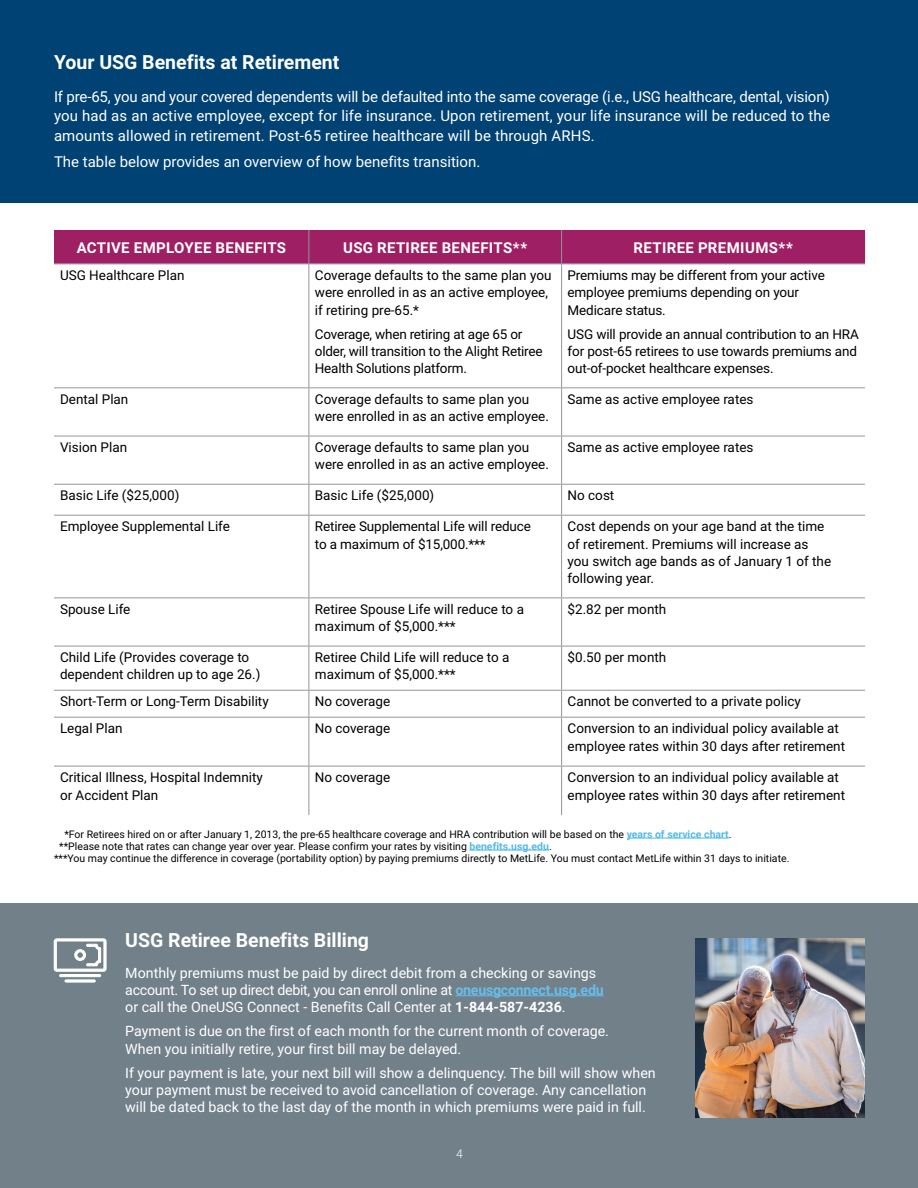
<style>
.page{position:relative;width:918px;height:1188px;background:#fff}
.page>*{position:absolute;margin:0;border:0;box-sizing:border-box;transform-origin:0 0}
.t1{font:700 19.5px "Roboto";color:#fff}
.t2{font:15px/19.5px "Roboto";color:#fff;text-align:justify}
.t3{font:700 15px "Roboto";letter-spacing:.025em;color:#fff}
.t4{font:14.25px/17.2px "Roboto";color:#fff}
.t5{font:13.5px/17.2px "Roboto";color:#000}
.t6{font:300 12px "Roboto";color:#fff}
.t7{font:10.5px "Roboto";color:#000}
.s1{font-weight:700;color:#52b9e9}
.s2{font-weight:700;color:#67beeb}
.s3{font-weight:700}
</style>
<div class="page">
<div style="left:0;top:904px;width:918px;height:284px;background:#72808a"></div>
<img style="left:696px;top:939px;width:168px;height:179px">
<div style="left:0;top:0;width:918px;height:202px;background:#004274"></div>
<hr style="left:627px;top:838px;width:102px;height:1px;background:#52b9e9">
<hr style="left:470px;top:850px;width:79px;height:1px;background:#52b9e9">
<div style="left:54px;top:230px;width:811px;height:34px;background:#9e1f63"></div>
<svg style="left:54px;top:265px;width:811px;height:550px"></svg>
<hr style="left:54px;top:264px;width:255px;height:1px;background:#939598">
<hr style="left:309px;top:264px;width:253px;height:1px;background:#939598">
<hr style="left:562px;top:264px;width:303px;height:1px;background:#939598">
<hr style="left:54px;top:387px;width:255px;height:1px;background:#939598">
<hr style="left:309px;top:387px;width:253px;height:1px;background:#939598">
<hr style="left:562px;top:387px;width:303px;height:1px;background:#939598">
<hr style="left:54px;top:436px;width:255px;height:1px;background:#939598">
<hr style="left:309px;top:436px;width:253px;height:1px;background:#939598">
<hr style="left:562px;top:436px;width:303px;height:1px;background:#939598">
<hr style="left:54px;top:484px;width:255px;height:1px;background:#939598">
<hr style="left:309px;top:484px;width:253px;height:1px;background:#939598">
<hr style="left:562px;top:484px;width:303px;height:1px;background:#939598">
<hr style="left:54px;top:515px;width:255px;height:1px;background:#939598">
<hr style="left:309px;top:515px;width:253px;height:1px;background:#939598">
<hr style="left:562px;top:515px;width:303px;height:1px;background:#939598">
<hr style="left:54px;top:597px;width:255px;height:1px;background:#939598">
<hr style="left:309px;top:597px;width:253px;height:1px;background:#939598">
<hr style="left:562px;top:597px;width:303px;height:1px;background:#939598">
<hr style="left:54px;top:646px;width:255px;height:1px;background:#939598">
<hr style="left:309px;top:646px;width:253px;height:1px;background:#939598">
<hr style="left:562px;top:646px;width:303px;height:1px;background:#939598">
<hr style="left:54px;top:690px;width:255px;height:1px;background:#939598">
<hr style="left:309px;top:690px;width:253px;height:1px;background:#939598">
<hr style="left:562px;top:690px;width:303px;height:1px;background:#939598">
<hr style="left:54px;top:717px;width:255px;height:1px;background:#939598">
<hr style="left:309px;top:717px;width:253px;height:1px;background:#939598">
<hr style="left:562px;top:717px;width:303px;height:1px;background:#939598">
<hr style="left:54px;top:766px;width:255px;height:1px;background:#939598">
<hr style="left:309px;top:766px;width:253px;height:1px;background:#939598">
<hr style="left:562px;top:766px;width:303px;height:1px;background:#939598">
<hr style="left:309px;top:264px;width:1px;height:123px;background:#939598">
<hr style="left:561px;top:264px;width:1px;height:123px;background:#939598">
<hr style="left:309px;top:388px;width:1px;height:48px;background:#939598">
<hr style="left:561px;top:388px;width:1px;height:48px;background:#939598">
<hr style="left:309px;top:436px;width:1px;height:48px;background:#939598">
<hr style="left:561px;top:436px;width:1px;height:48px;background:#939598">
<hr style="left:309px;top:485px;width:1px;height:30px;background:#939598">
<hr style="left:561px;top:485px;width:1px;height:30px;background:#939598">
<hr style="left:309px;top:516px;width:1px;height:81px;background:#939598">
<hr style="left:561px;top:516px;width:1px;height:81px;background:#939598">
<hr style="left:309px;top:598px;width:1px;height:48px;background:#939598">
<hr style="left:561px;top:598px;width:1px;height:48px;background:#939598">
<hr style="left:309px;top:646px;width:1px;height:44px;background:#939598">
<hr style="left:561px;top:646px;width:1px;height:44px;background:#939598">
<svg style="left:309px;top:691px;width:1px;height:26px"></svg>
<svg style="left:561px;top:691px;width:1px;height:26px"></svg>
<hr style="left:309px;top:718px;width:1px;height:48px;background:#939598">
<hr style="left:561px;top:718px;width:1px;height:48px;background:#939598">
<hr style="left:309px;top:766px;width:1px;height:49px;background:#939598">
<hr style="left:561px;top:766px;width:1px;height:49px;background:#939598">
<hr style="left:309px;top:230px;width:1px;height:34px;background:#939598">
<hr style="left:561px;top:230px;width:1px;height:34px;background:#939598">
<hr style="left:455px;top:995px;width:149px;height:1px;background:#67beeb">
<div style="left:65px;top:980px;width:30px;height:2px;border:1px solid #fff"></div>
<div style="left:59px;top:974px;width:42px;height:3px;border:1px solid #fff"></div>
<svg style="left:54px;top:938px;width:52px;height:34px"></svg>
<h1 class="t1" style="left:54px;top:48px;width:287px">Your USG Benefits at Retirement</h1>
<p class="t2" style="left:54px;top:86px;width:777px">If pre-65, you and your covered dependents will be defaulted into the same coverage (i.e., USG healthcare, dental, vision) you had as an active employee, except for life insurance. Upon retirement, your life insurance will be reduced to the amounts allowed in retirement. Post-65 retiree healthcare will be through ARHS.</p>
<p class="t2" style="left:54px;top:151px;width:428px">The table below provides an overview of how benefits transition.</p>
<p class="t3" style="left:77px;top:237px;width:211px">ACTIVE EMPLOYEE BENEFITS</p>
<p class="t3" style="left:343px;top:237px;width:185px">USG RETIREE BENEFITS**</p>
<p class="t3" style="left:634px;top:237px;width:161px">RETIREE PREMIUMS**</p>
<p class="t5" style="left:60px;top:266px;width:126px">USG Healthcare Plan</p>
<p class="t5" style="left:315px;top:266px;width:238px">Coverage defaults to the same plan you were enrolled in as an active employee, if retiring pre-65.*</p>
<p class="t5" style="left:315px;top:325px;width:229px">Coverage, when retiring at age 65 or older, will transition to the Alight Retiree<br>Health Solutions platform.</p>
<p class="t5" style="left:568px;top:266px;width:259px">Premiums may be different from your active employee premiums depending on your<br>Medicare status.</p>
<p class="t5" style="left:568px;top:325px;width:293px">USG will provide an annual contribution to an HRA for post-65 retirees to use towards premiums and out-of-pocket healthcare expenses.</p>
<p class="t5" style="left:60px;top:390px;width:70px">Dental Plan</p>
<p class="t5" style="left:315px;top:390px;width:236px">Coverage defaults to same plan you were enrolled in as an active employee.</p>
<p class="t5" style="left:568px;top:390px;width:187px">Same as active employee rates</p>
<p class="t5" style="left:60px;top:438px;width:69px">Vision Plan</p>
<p class="t5" style="left:315px;top:438px;width:236px">Coverage defaults to same plan you were enrolled in as an active employee.</p>
<p class="t5" style="left:568px;top:438px;width:187px">Same as active employee rates</p>
<p class="t5" style="left:60px;top:486px;width:121px">Basic Life ($25,000)</p>
<p class="t5" style="left:315px;top:486px;width:121px">Basic Life ($25,000)</p>
<p class="t5" style="left:568px;top:486px;width:48px">No cost</p>
<p class="t5" style="left:60px;top:517px;width:171px">Employee Supplemental Life</p>
<p class="t5" style="left:315px;top:517px;width:218px">Retiree Supplemental Life will reduce to a maximum of $15,000.***</p>
<p class="t5" style="left:568px;top:517px;width:265px">Cost depends on your age band at the time of retirement. Premiums will increase as you switch age bands as of January 1 of the following year.</p>
<p class="t5" style="left:60px;top:600px;width:72px">Spouse Life</p>
<p class="t5" style="left:315px;top:600px;width:211px">Retiree Spouse Life will reduce to a maximum of $5,000.***</p>
<p class="t5" style="left:568px;top:600px;width:100px">$2.82 per month</p>
<p class="t5" style="left:60px;top:648px;width:202px">Child Life (Provides coverage to dependent children up to age 26.)</p>
<p class="t5" style="left:315px;top:648px;width:196px">Retiree Child Life will reduce to a maximum of $5,000.***</p>
<p class="t5" style="left:568px;top:648px;width:100px">$0.50 per month</p>
<p class="t5" style="left:60px;top:692px;width:210px">Short-Term or Long-Term Disability</p>
<p class="t5" style="left:315px;top:692px;width:77px">No coverage</p>
<p class="t5" style="left:568px;top:692px;width:235px">Cannot be converted to a private policy</p>
<p class="t5" style="left:60px;top:719px;width:64px">Legal Plan</p>
<p class="t5" style="left:315px;top:719px;width:77px">No coverage</p>
<p class="t5" style="left:568px;top:719px;width:279px">Conversion to an individual policy available at employee rates within 30 days after retirement</p>
<p class="t5" style="left:60px;top:768px;width:204px">Critical Illness, Hospital Indemnity or Accident Plan</p>
<p class="t5" style="left:315px;top:768px;width:77px">No coverage</p>
<p class="t5" style="left:568px;top:768px;width:279px">Conversion to an individual policy available at employee rates within 30 days after retirement</p>
<p class="t7" style="left:64px;top:826px;width:669px">*For Retirees hired on or after January 1, 2013, the pre-65 healthcare coverage and HRA contribution will be based on the <span class="s1">years of service chart</span>.</p>
<p class="t7" style="left:59px;top:838px;width:494px">**Please note that rates can change year over year. Please confirm your rates by visiting <span class="s1">benefits.usg.edu</span>.</p>
<p class="t7" style="left:54px;top:850px;width:737px">***You may continue the difference in coverage (portability option) by paying premiums directly to MetLife. You must contact MetLife within 31 days to initiate.</p>
<h1 class="t1" style="left:125px;top:926px;width:245px">USG Retiree Benefits Billing</h1>
<p class="t4" style="left:125px;top:964px;width:480px">Monthly premiums must be paid by direct debit from a checking or savings account. To set up direct debit, you can enroll online at <span class="s2">oneusgconnect.usg.edu </span>or call the OneUSG Connect - Benefits Call Center at <span class="s3">1-844-587-4236</span>.</p>
<p class="t4" style="left:125px;top:1022px;width:485px">Payment is due on the first of each month for the current month of coverage.<br>When you initially retire, your first bill may be delayed.</p>
<p class="t4" style="left:125px;top:1063px;width:532px">If your payment is late, your next bill will show a delinquency. The bill will show when your payment must be received to avoid cancellation of coverage. Any cancellation will be dated back to the last day of the month in which premiums were paid in full.</p>
<p class="t6" style="left:456px;top:1145px;width:8px">4</p>
</div>
